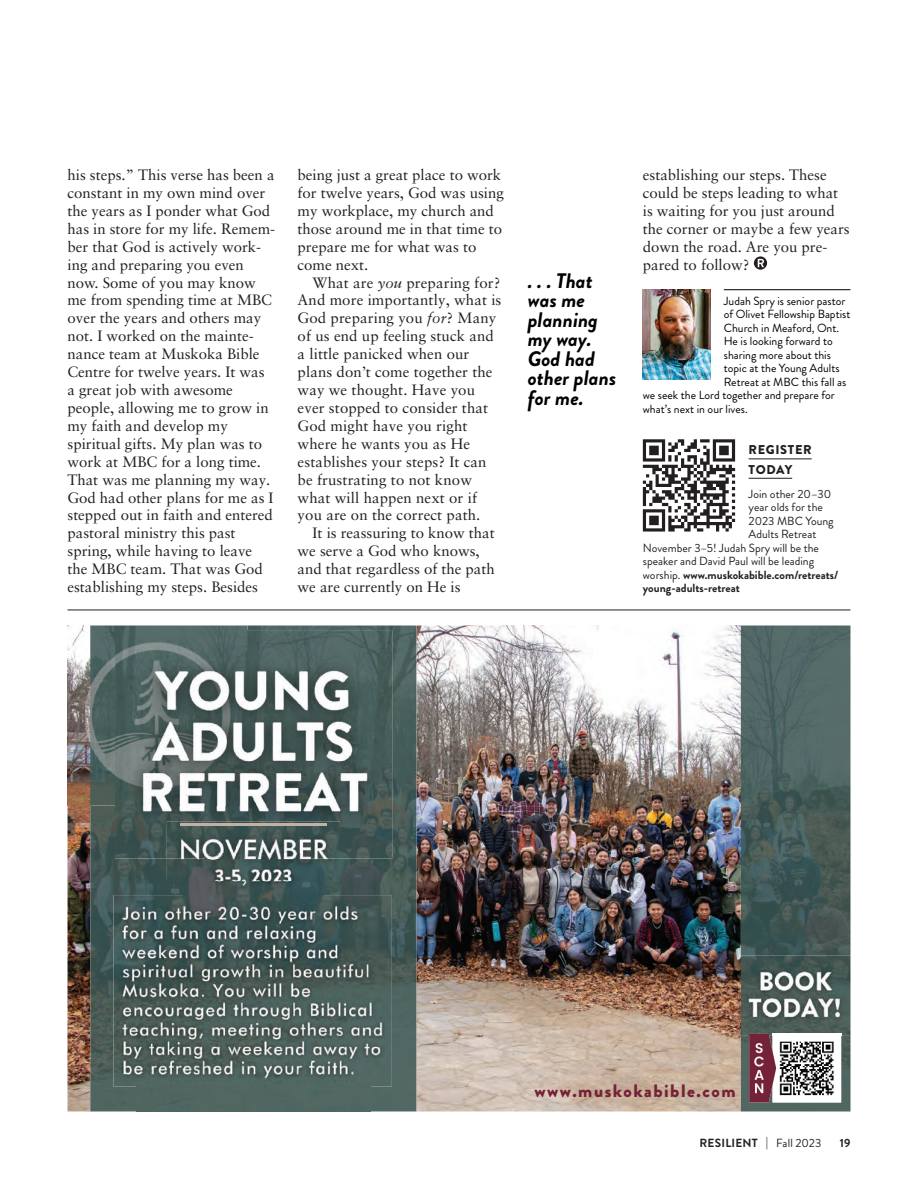
<style>
.page{position:relative;width:918px;height:1188px;background:#fff}
.page>*{position:absolute;margin:0;border:0;box-sizing:border-box;transform-origin:0 0}
.MBC_pullquote{font:italic 700 21px/19.5px "Brandon Grotesque";color:#000001}
.t1{font:900 18px "Brandon Grotesque";letter-spacing:.085em;color:#742238}
.MBC_BODY_IND{font:15px/17.9px "Sabon LT Pro";color:#231f20}
.MBC_SANS_subhed2_line{font:900 12.75px "Brandon Grotesque";letter-spacing:.05em;color:#231f20}
.About_the_author{font:11.85px "Brandon Grotesque";color:#000001}
.MBC_small_sans{font:11.85px "Brandon Grotesque";color:#231f20}
.MBC_small_sans-2{font:700 11.85px "Brandon Grotesque";color:#231f20}
.MBC_small_sans-3{font:700 11.85px "Brandon Grotesque";letter-spacing:.02em;color:#231f20}
.s1{font-style:italic}
.s2{font-weight:400}
</style>
<div class="page">
<img style="left:485px;top:626px;width:256px;height:242px">
<img style="left:416px;top:626px;width:69px;height:486px">
<img style="left:68px;top:806px;width:22px;height:306px">
<img style="left:485px;top:868px;width:256px;height:244px">
<img style="left:248px;top:626px;width:168px;height:47px">
<img style="left:370px;top:673px;width:46px;height:439px">
<img style="left:90px;top:806px;width:47px;height:306px">
<img style="left:324px;top:858px;width:46px;height:37px">
<img style="left:137px;top:858px;width:46px;height:37px">
<img style="left:183px;top:880px;width:141px;height:15px">
<div style="left:137px;top:1087px;width:233px;height:25px;background:#516762"></div>
<img style="left:741px;top:626px;width:109px;height:486px">
<img style="left:68px;top:625px;width:180px;height:181px">
<img style="left:115px;top:631px;width:277px;height:227px">
<img style="left:115px;top:631px;width:133px;height:175px">
<img style="left:167px;top:822px;width:173px;height:58px">
<img style="left:180px;top:824px;width:147px;height:2px">
<img style="left:114px;top:895px;width:278px;height:192px">
<img style="left:205px;top:854px;width:96px;height:26px">
<img style="left:205px;top:895px;width:96px;height:5px">
<img style="left:776px;top:1036px;width:65px;height:66px">
<svg style="left:749px;top:1036px;width:27px;height:66px;background:#8e4f60"></svg>
<img style="left:740px;top:955px;width:110px;height:81px">
<img style="left:749px;top:1034px;width:20px;height:2px">
<hr style="left:68px;top:610px;width:782px;height:1px;background:#231f20">
<hr style="left:724px;top:289px;width:127px;height:1px;background:#000001">
<img style="left:643px;top:290px;width:67px;height:89px">
<svg style="left:754px;top:256px;width:13px;height:14px"></svg>
<svg style="left:758px;top:259px;width:6px;height:8px"></svg>
<hr style="left:749px;top:459px;width:63px;height:1px;background:#231f20">
<hr style="left:749px;top:478px;width:43px;height:1px;background:#231f20">
<svg style="left:643px;top:439px;width:92px;height:93px"></svg>
<p class="MBC_BODY_IND" style="left:68px;top:166px;width:209px">his steps.” This verse has been a constant in my own mind over the years as I ponder what God has in store for my life. Remem&shy;ber that God is actively work&shy;ing and preparing you even now. Some of you may know me from spending time at MBC over the years and others may not. I worked on the mainte&shy;nance team at Muskoka Bible<br>Centre for twelve years. It was a great job with awesome people, allowing me to grow in my faith and develop my spiritual gifts. My plan was to work at MBC for a long time.<br>That was me planning my way.<br>God had other plans for me as I stepped out in faith and entered pastoral ministry this past spring, while having to leave the MBC team. That was God establishing my steps. Besides</p>
<p class="MBC_BODY_IND" style="left:298px;top:166px;width:208px">being just a great place to work for twelve years, God was using my workplace, my church and those around me in that time to prepare me for what was to come next.</p>
<p class="MBC_BODY_IND" style="left:298px;top:273px;width:205px;text-indent:15px">What are <span class="s1">you</span> preparing for?<br>And more importantly, what is<br>God preparing you <span class="s1">for</span>? Many of us end up feeling stuck and a little panicked when our plans don’t come together the way we thought. Have you ever stopped to consider that<br>God might have you right where he wants you as He establishes your steps? It can be frustrating to not know what will happen next or if you are on the correct path.</p>
<p class="MBC_BODY_IND" style="left:298px;top:524px;width:199px;text-indent:15px">It is reassuring to know that we serve a God who knows, and that regardless of the path we are currently on He is</p>
<p class="MBC_pullquote" style="left:528px;top:271px;width:90px">. . . That was me planning my way.<br>God had other plans for me.</p>
<p class="MBC_BODY_IND" style="left:643px;top:166px;width:208px">establishing our steps. These could be steps leading to what is waiting for you just around the corner or maybe a few years down the road. Are you pre&shy;pared to follow?</p>
<p class="About_the_author" style="left:724px;top:293px;width:123px">Judah Spry is senior pastor</p>
<p class="About_the_author" style="left:724px;top:306px;width:128px">of Olivet Fellowship Baptist</p>
<p class="About_the_author" style="left:724px;top:320px;width:117px">Church in Meaford, Ont.</p>
<p class="About_the_author" style="left:724px;top:333px;width:111px">He is looking forward to</p>
<p class="About_the_author" style="left:724px;top:347px;width:109px">sharing more about this</p>
<p class="About_the_author" style="left:724px;top:360px;width:117px">topic at the Young Adults</p>
<p class="About_the_author" style="left:724px;top:374px;width:124px">Retreat at MBC this fall as</p>
<p class="About_the_author" style="left:643px;top:387px;width:193px">we seek the Lord together and prepare for</p>
<p class="About_the_author" style="left:643px;top:401px;width:106px">what’s next in our lives.</p>
<h2 class="MBC_SANS_subhed2_line" style="left:749px;top:441px;width:65px">REGISTER</h2>
<h2 class="MBC_SANS_subhed2_line" style="left:749px;top:460px;width:45px">TODAY</h2>
<p class="MBC_small_sans" style="left:749px;top:485px;width:84px">Join other 20–30</p>
<p class="MBC_small_sans" style="left:749px;top:499px;width:76px">year olds for the</p>
<p class="MBC_small_sans" style="left:749px;top:512px;width:87px">2023 MBC Young</p>
<p class="MBC_small_sans" style="left:749px;top:526px;width:69px">Adults Retreat</p>
<p class="MBC_small_sans" style="left:643px;top:539px;width:178px">November 3–5! Judah Spry will be the</p>
<p class="MBC_small_sans" style="left:643px;top:553px;width:173px">speaker and David Paul will be leading</p>
<p class="MBC_small_sans-2" style="left:643px;top:566px;width:197px"><span class="s2">worship.</span> www.muskokabible.com/retreats/</p>
<p class="MBC_small_sans-2" style="left:643px;top:580px;width:99px">young-adults-retreat</p>
<p class="t1" style="left:534px;top:1078px;width:203px">www.muskokabible.com</p>
<p class="MBC_small_sans-3" style="left:699px;top:1135px;width:124px">RESILIENT <span class="s2">| Fall 2023</span></p>
<p class="MBC_small_sans-2" style="left:840px;top:1135px;width:12px">19</p>
</div>
